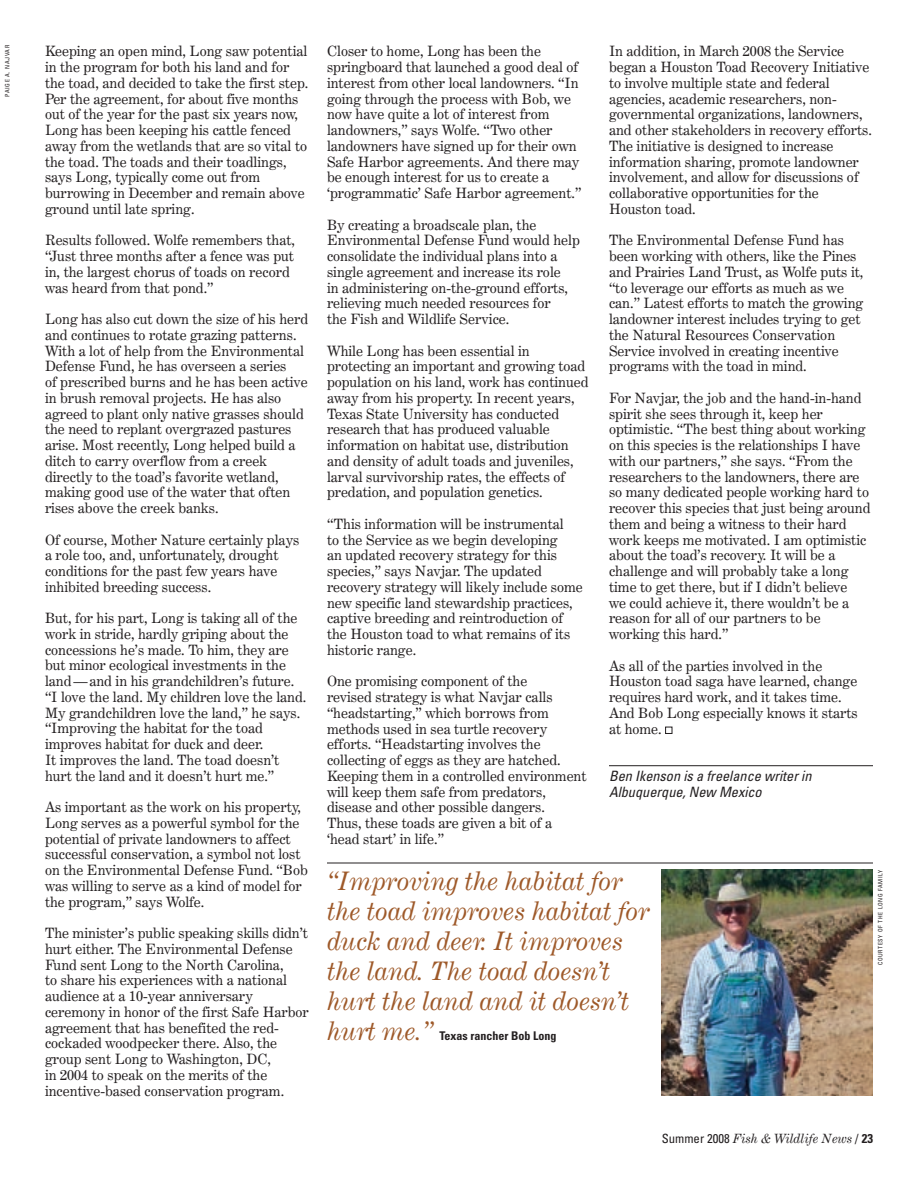
<style>
.page{position:relative;width:918px;height:1188px;background:#fff}
.page>*{position:absolute;margin:0;border:0;box-sizing:border-box;transform-origin:0 0}
.t1{font:italic 25.5px/30px "Century Expanded BT";color:#9e5929}
.t2{font:14.25px/15.8px "Century Expanded BT";color:#231f20}
.t3{font:italic condensed 14.25px/15.8px "Univers";color:#231f20}
.t4{font:italic 12.75px "Century Expanded BT";color:#231f20}
.t5{font:700 condensed 12px "Univers";color:#231f20}
.t6{font:condensed 6px "Univers";letter-spacing:.1em;color:#231f20}
.s1{font-family:"Century Expanded BT";font-weight:400;font-style:italic;font-stretch:normal;font-size:25.5px;color:#9e5929}
.s2{font-family:"Univers";font-style:normal;font-stretch:condensed}
.s3{font-family:"Univers";font-weight:700;font-style:normal;font-stretch:condensed}
</style>
<div class="page">
<hr style="left:609px;top:765px;width:264px;height:1px;background:#231f20">
<div style="left:665px;top:727px;width:7px;height:7px;border:1px solid #231f20"></div>
<img style="left:662px;top:870px;width:211px;height:225px">
<hr style="left:327px;top:863px;width:546px;height:1px;background:#231f20">
<p class="t6" style="left:3px;top:97px;width:53px;rotate:-90deg">Paig e A. Najvar</p>
<p class="t2" style="left:45px;top:43px;width:265px">Keeping an open mind, Long saw potential in the program for both his land and for the toad, and decided to take the first step.<br>Per the agreement, for about five months out of the year for the past six years now, Long has been keeping his cattle fenced away from the wetlands that are so vital to the toad. The toads and their toadlings, says Long, typically come out from burrowing in December and remain above ground until late spring.</p>
<p class="t2" style="left:45px;top:232px;width:252px">Results followed. Wolfe remembers that, “Just three months after a fence was put in, the largest chorus of toads on record was heard from that pond.”</p>
<p class="t2" style="left:45px;top:311px;width:265px">Long has also cut down the size of his herd and continues to rotate grazing patterns.<br>With a lot of help from the Environmental Defense Fund, he has overseen a series<br>of prescribed burns and he has been active in brush removal projects. He has also agreed to plant only native grasses should the need to replant overgrazed pastures arise. Most recently, Long helped build a ditch to carry overflow from a creek directly to the toad’s favorite wetland, making good use of the water that often rises above the creek banks.</p>
<p class="t2" style="left:45px;top:531px;width:256px">Of course, Mother Nature certainly plays a role too, and, unfortunately, drought conditions for the past few years have inhibited breeding success.</p>
<p class="t2" style="left:45px;top:610px;width:263px">But, for his part, Long is taking all of the work in stride, hardly griping about the concessions he’s made. To him, they are but minor ecological investments in the land—and in his grandchildren’s future. “I love the land. My children love the land.<br>My grandchildren love the land,” he says. “Improving the habitat for the toad improves habitat for duck and deer.<br>It improves the land. The toad doesn’t hurt the land and it doesn’t hurt me.”</p>
<p class="t2" style="left:45px;top:799px;width:264px">As important as the work on his property, Long serves as a powerful symbol for the potential of private landowners to affect successful conservation, a symbol not lost on the Environmental Defense Fund. “Bob was willing to serve as a kind of model for the program,” says Wolfe.</p>
<p class="t2" style="left:45px;top:925px;width:265px">The minister’s public speaking skills didn’t hurt either. The Environmental Defense Fund sent Long to the North Carolina,<br>to share his experiences with a national audience at a 10-year anniversary ceremony in honor of the first Safe Harbor agreement that has benefited the red&shy;cockaded woodpecker there. Also, the group sent Long to Washington, DC,<br>in 2004 to speak on the merits of the incentive-based conservation program.</p>
<p class="t2" style="left:327px;top:43px;width:256px">Closer to home, Long has been the springboard that launched a good deal of interest from other local landowners. “In going through the process with Bob, we now have quite a lot of interest from landowners,” says Wolfe. “Two other landowners have signed up for their own Safe Harbor agreements. And there may be enough interest for us to create a ‘programmatic’ Safe Harbor agreement.”</p>
<p class="t2" style="left:327px;top:217px;width:254px">By creating a broadscale plan, the Environmental Defense Fund would help consolidate the individual plans into a single agreement and increase its role<br>in administering on-the-ground efforts, relieving much needed resources for<br>the Fish and Wildlife Service.</p>
<p class="t2" style="left:327px;top:343px;width:263px">While Long has been essential in protecting an important and growing toad population on his land, work has continued away from his property. In recent years, Texas State University has conducted research that has produced valuable information on habitat use, distribution and density of adult toads and juveniles, larval survivorship rates, the effects of predation, and population genetics.</p>
<p class="t2" style="left:327px;top:516px;width:257px">“This information will be instrumental<br>to the Service as we begin developing<br>an updated recovery strategy for this species,” says Navjar. The updated recovery strategy will likely include some new specific land stewardship practices, captive breeding and reintroduction of the Houston toad to what remains of its historic range.</p>
<p class="t2" style="left:327px;top:673px;width:261px">One promising component of the<br>revised strategy is what Navjar calls “headstarting,” which borrows from methods used in sea turtle recovery efforts. “Headstarting involves the collecting of eggs as they are hatched.<br>Keeping them in a controlled environment will keep them safe from predators, disease and other possible dangers.<br>Thus, these toads are given a bit of a ‘head start’ in life.”</p>
<p class="t2" style="left:609px;top:43px;width:265px">In addition, in March 2008 the Service began a Houston Toad Recovery Initiative to involve multiple state and federal agencies, academic researchers, non&shy;governmental organizations, landowners, and other stakeholders in recovery efforts.<br>The initiative is designed to increase information sharing, promote landowner involvement, and allow for discussions of collaborative opportunities for the Houston toad.</p>
<p class="t2" style="left:609px;top:232px;width:256px">The Environmental Defense Fund has been working with others, like the Pines and Prairies Land Trust, as Wolfe puts it, “to leverage our efforts as much as we can.” Latest efforts to match the growing landowner interest includes trying to get the Natural Resources Conservation Service involved in creating incentive programs with the toad in mind.</p>
<p class="t2" style="left:609px;top:390px;width:263px">For Navjar, the job and the hand-in-hand spirit she sees through it, keep her optimistic. “The best thing about working on this species is the relationships I have with our partners,” she says. “From the researchers to the landowners, there are so many dedicated people working hard to recover this species that just being around them and being a witness to their hard work keeps me motivated. I am optimistic about the toad’s recovery. It will be a challenge and will probably take a long time to get there, but if I didn’t believe<br>we could achieve it, there wouldn’t be a reason for all of our partners to be working this hard.”</p>
<p class="t2" style="left:609px;top:658px;width:250px">As all of the parties involved in the<br>Houston toad saga have learned, change requires hard work, and it takes time.<br>And Bob Long especially knows it starts at home.</p>
<p class="t3" style="left:609px;top:768px;width:204px">Ben Ikenson is a freelance writer in<br>Albuquerque, New Mexico</p>
<h1 class="t1" style="left:327px;top:866px;width:324px">“Improving the habitat for the toad improves habitat for duck and deer. It improves the land. The toad doesn’t hurt the land and it doesn’t</h1>
<p class="t5" style="left:327px;top:1029px;width:231px"><span class="s1">hurt me.”</span> Texas rancher Bob Long</p>
<p class="t6" style="left:876px;top:965px;width:97px;rotate:-90deg">courtesy of the long fami ly</p>
<p class="t4" style="left:662px;top:1131px;width:213px"><span class="s2">Summer 2008</span> Fish &amp; Wildlife News <span class="s2">/</span> <span class="s3">23</span></p>
</div>
